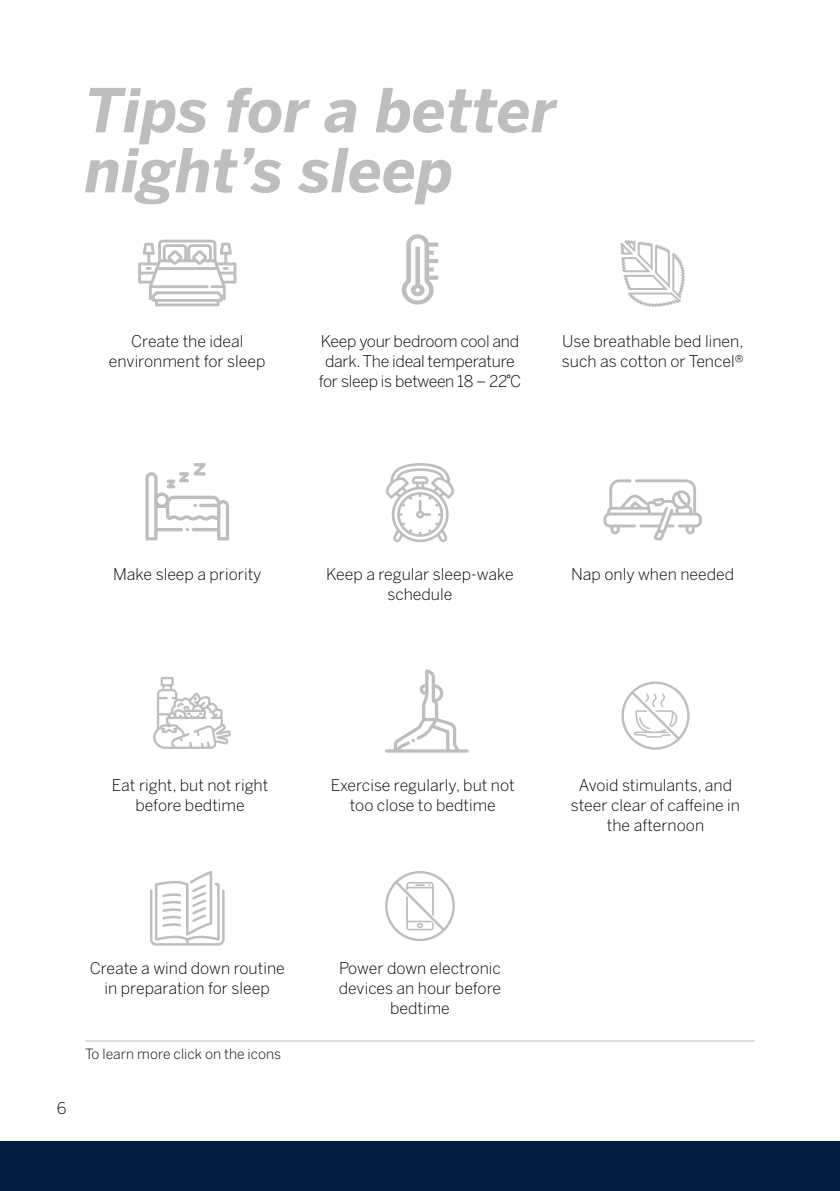
<style>
.page{position:relative;width:840px;height:1191px;background:#fff}
.page>*{position:absolute;margin:0;border:0;box-sizing:border-box;transform-origin:0 0}
.t1{font:italic 700 60px/60px "Benton Sans";color:#bcbec0}
.t2{font:300 16px/20px "Benton Sans";color:#000;text-align:center}
.t3{font:300 16px/20px "Benton Sans";letter-spacing:-.02em;color:#000;text-align:center}
.t4{font:300 14px "Benton Sans";color:#000}
.s1{font-family:"Helvetica Neue";font-weight:400}
</style>
<div class="page">
<div style="left:0;top:1141px;width:839px;height:50px;background:#001e42"></div>
<svg style="left:620px;top:240px;width:65px;height:67px"></svg>
<svg style="left:145px;top:463px;width:84px;height:77px"></svg>
<svg style="left:603px;top:479px;width:98px;height:61px"></svg>
<svg style="left:153px;top:677px;width:78px;height:72px"></svg>
<svg style="left:385px;top:669px;width:83px;height:83px"></svg>
<svg style="left:621px;top:681px;width:68px;height:68px"></svg>
<svg style="left:385px;top:871px;width:69px;height:70px"></svg>
<svg style="left:138px;top:240px;width:98px;height:66px"></svg>
<svg style="left:386px;top:463px;width:68px;height:80px"></svg>
<svg style="left:401px;top:234px;width:37px;height:70px"></svg>
<svg style="left:150px;top:871px;width:74px;height:74px"></svg>
<hr style="left:85px;top:1040px;width:669px;height:1px;background:#bcbec0">
<h1 class="t1" style="left:85px;top:80px;width:473px">Tips for a better night’s sleep</h1>
<p class="t2" style="left:109px;top:331px;width:158px">Create the ideal environment for sleep</p>
<p class="t3" style="left:318px;top:331px;width:204px">Keep your bedroom cool and dark. The ideal temperature for sleep is between 18 – 22 C<span class="s1">̊</span></p>
<p class="t2" style="left:561px;top:331px;width:183px;text-align:left">Use breathable bed linen, such as cotton or Tencel®</p>
<p class="t2" style="left:113px;top:564px;width:150px">Make sleep a priority</p>
<p class="t2" style="left:326px;top:564px;width:189px">Keep a regular sleep-wake schedule</p>
<p class="t2" style="left:570px;top:564px;width:164px">Nap only when needed</p>
<p class="t2" style="left:112px;top:774px;width:158px">Eat right, but not right before bedtime</p>
<p class="t2" style="left:330px;top:774px;width:185px">Exercise regularly, but not too close to bedtime</p>
<p class="t2" style="left:570px;top:774px;width:170px">Avoid stimulants, and steer clear of caffeine in the afternoon</p>
<p class="t2" style="left:57px;top:1098px;width:11px">6</p>
<p class="t2" style="left:90px;top:958px;width:196px">Create a wind down routine in preparation for sleep</p>
<p class="t2" style="left:339px;top:958px;width:163px">Power down electronic devices an hour before bedtime</p>
<p class="t4" style="left:85px;top:1045px;width:197px">To learn more click on the icons</p>
</div>
